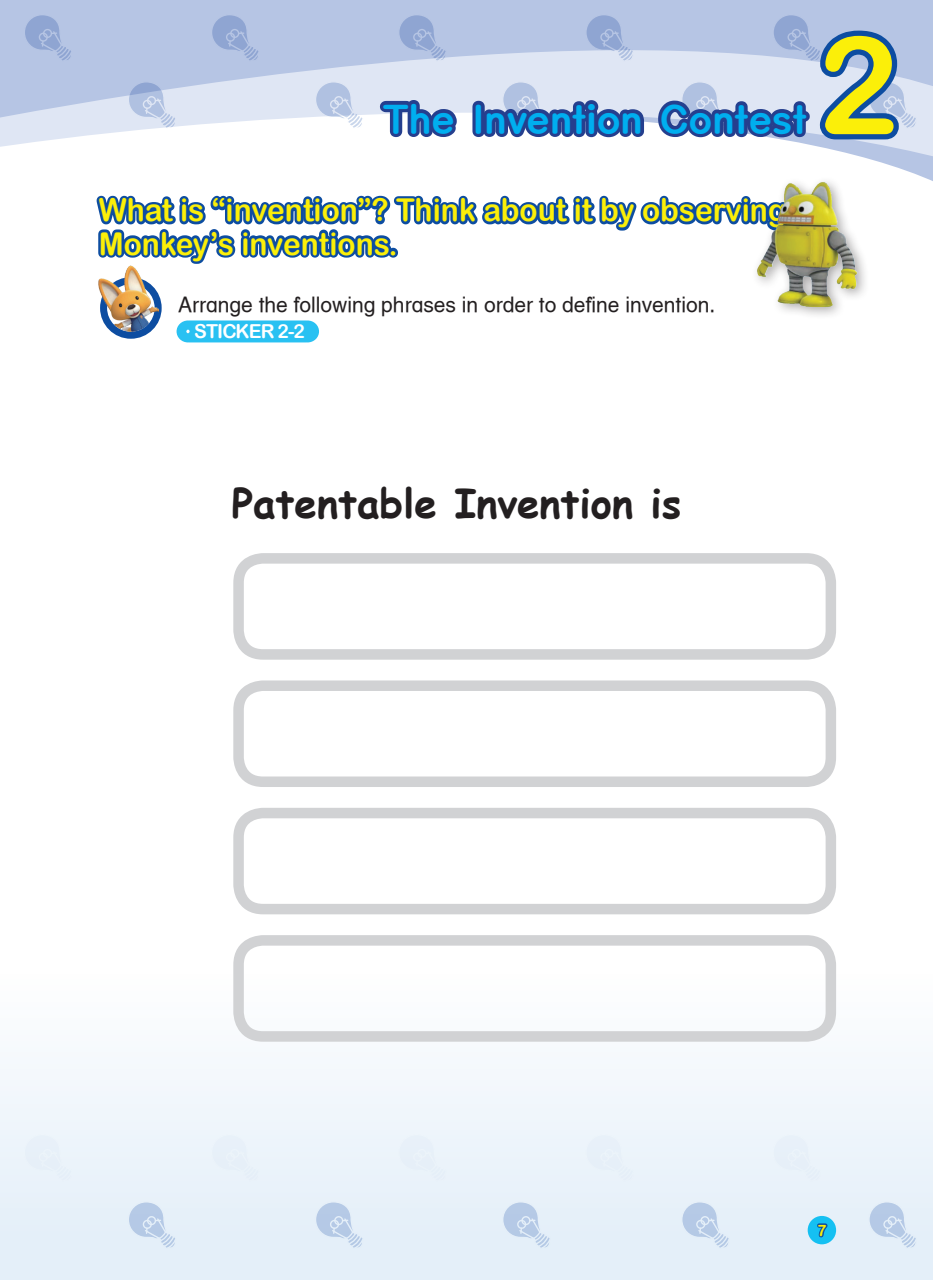
<style>
.page{position:relative;width:933px;height:1280px;background:#fff}
.page>*{position:absolute;margin:0;border:0;box-sizing:border-box;transform-origin:0 0}
.t1{font:136.5px "Arial Rounded MT Bold";color:#fbef09}
.t2{font:42px "T Dc Loopy B";letter-spacing:.01em;color:#00aeef}
.t3{font:700 40.25px "Comic Sans MS";color:#231f20}
.큰_질문{font:31.5px/33.2px "Arial Rounded MT Bold";color:#fbef09;scale:.95 1}
.작은질문{font:21px "Helvetica Textbook LT";color:#231f20}
.작은질문-2{font:19.25px "Arial Rounded MT Bold";letter-spacing:-.05em;color:#fff}
.t4{font:15.75px "Arial Rounded MT Bold";color:#fbef09}
</style>
<div class="page">
<svg style="left:0;top:0;width:933px;height:181px"></svg>
<svg style="left:23px;top:13px;width:50px;height:49px;background:#a6b8dc"></svg>
<svg style="left:210px;top:13px;width:50px;height:49px;background:#a6b8dc"></svg>
<svg style="left:397px;top:13px;width:51px;height:49px;background:#a8badd"></svg>
<svg style="left:584px;top:13px;width:51px;height:49px;background:#b0c0e0"></svg>
<svg style="left:127px;top:80px;width:50px;height:49px;background:#c3cfe8"></svg>
<svg style="left:314px;top:80px;width:50px;height:49px"></svg>
<svg style="left:376px;top:96px;width:86px;height:47px"></svg>
<div style="left:472px;top:101px;width:13px;height:36px;border:7px solid #253f8e;border-radius:3px"></div>
<svg style="left:480px;top:80px;width:167px;height:66px"></svg>
<svg style="left:654px;top:13px;width:264px;height:135px;background:#9eb2d7"></svg>
<div style="left:0;top:960px;width:933px;height:320px;background:linear-gradient(to bottom,#fffffe,#e1edf8)"></div>
<div style="left:23px;top:1133px;width:50px;height:49px;background:#eaf2fa"></div>
<div style="left:210px;top:1133px;width:50px;height:49px;background:#eaf2fa"></div>
<div style="left:397px;top:1133px;width:51px;height:49px;background:#eaf2fa"></div>
<div style="left:584px;top:1133px;width:51px;height:49px;background:#eaf2fa"></div>
<div style="left:771px;top:1133px;width:51px;height:49px;background:#eaf2fa"></div>
<svg style="left:680px;top:1200px;width:50px;height:49px;background:#d1e0f1"></svg>
<svg style="left:127px;top:1200px;width:50px;height:49px;background:#d1e0f1"></svg>
<svg style="left:867px;top:1200px;width:51px;height:49px;background:#d2e0f1"></svg>
<svg style="left:314px;top:1200px;width:50px;height:49px;background:#d1e0f1"></svg>
<svg style="left:501px;top:1200px;width:50px;height:49px;background:#d1e0f1"></svg>
<div style="left:807px;top:1216px;width:29px;height:28px;background:#15c0f2;border-radius:50%"></div>
<svg style="left:815px;top:1208px;width:14px;height:30px"></svg>
<svg style="left:96px;top:195px;width:655px;height:69px"></svg>
<div style="left:100px;top:277px;width:62px;height:62px;border:7px solid #0d4da1;border-radius:50%"></div>
<img style="left:98px;top:265px;width:61px;height:67px">
<div style="left:751px;top:176px;width:118px;height:144px;background:#fff"></div>
<img style="left:751px;top:181px;width:114px;height:134px">
<svg style="left:176px;top:320px;width:143px;height:22px;background:#36c4f2"></svg>
<div style="left:233px;top:553px;width:603px;height:107px;border:10px solid #d1d2d4;border-radius:25px"></div>
<div style="left:233px;top:680px;width:603px;height:107px;border:10px solid #d1d2d4;border-radius:25px"></div>
<div style="left:233px;top:808px;width:603px;height:106px;border:10px solid #d1d2d4;border-radius:25px"></div>
<div style="left:233px;top:935px;width:603px;height:107px;border:10px solid #d1d2d4;border-radius:25px"></div>
<h2 class="t2" style="left:383px;top:100px;width:425px">The Invention Contest</h2>
<h1 class="t1" style="left:817px;top:5px;width:83px">2</h1>
<p class="큰_질문" style="left:99px;top:193px;width:725px">What is “invention”? Think about it by observing<br>Monkey’s inventions.</p>
<p class="작은질문" style="left:178px;top:292px;width:538px">Arrange the following phrases in order to define invention.</p>
<p class="작은질문-2" style="left:194px;top:320px;width:112px">STICKER 2-2</p>
<p class="t3" style="left:232px;top:474px;width:451px">Patentable Invention is</p>
<p class="t4" style="left:817px;top:1221px;width:11px">7</p>
</div>
